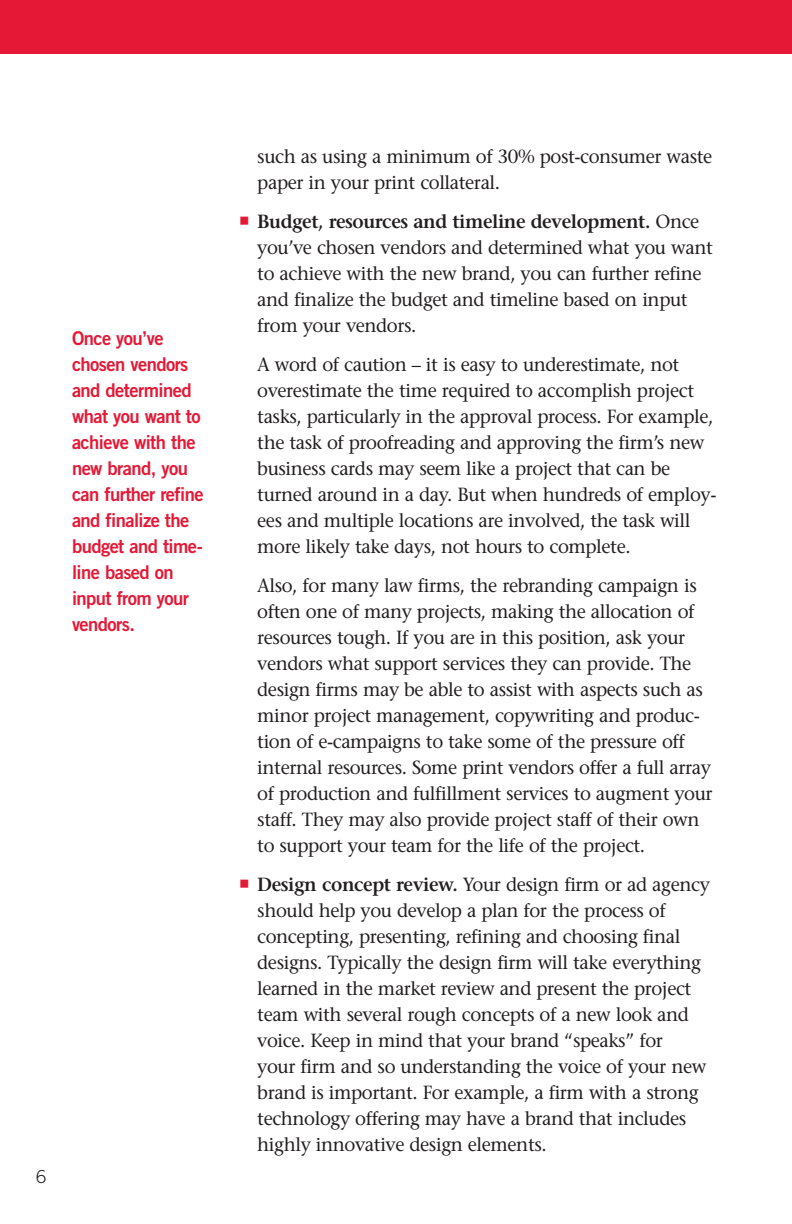
<style>
.page{position:relative;width:792px;height:1224px;background:#fff}
.page>*{position:absolute;margin:0;border:0;box-sizing:border-box;transform-origin:0 0}
.t1{font:19px/26px "Stone Serif";letter-spacing:-.025em;color:#231f20}
.t2{font:19px/26px "Trade Gothic Bold Two";letter-spacing:-.03em;color:#e51836}
.t3{font:300 18px "Trade Gothic";color:#231f20}
.s1{font-weight:600}
</style>
<div class="page">
<div style="left:0;top:0;width:792px;height:54px;background:#e51836"></div>
<p class="t2" style="left:72px;top:327px;width:133px">Once you’ve chosen vendors and determined what you want to achieve with the new brand, you can further refine and finalize the budget and time&shy;line based on input from your vendors.</p>
<p class="t3" style="left:36px;top:1170px;width:12px">6</p>
<p class="t1" style="left:257px;top:145px;width:457px">such as using a minimum of 30% post-consumer waste paper in your print collateral.</p>
<p class="t1" style="left:257px;top:210px;width:457px"><span class="s1">Budget, resources and timeline development.</span> Once you’ve chosen vendors and determined what you want to achieve with the new brand, you can further refine and finalize the budget and timeline based on input from your vendors.</p>
<p class="t1" style="left:257px;top:353px;width:461px">A word of caution – it is easy to underestimate, not overestimate the time required to accomplish project tasks, particularly in the approval process. For example, the task of proofreading and approving the firm’s new business cards may seem like a project that can be turned around in a day. But when hundreds of employ&shy;ees and multiple locations are involved, the task will more likely take days, not hours to complete.</p>
<p class="t1" style="left:257px;top:574px;width:457px">Also, for many law firms, the rebranding campaign is often one of many projects, making the allocation of resources tough. If you are in this position, ask your vendors what support services they can provide. The design firms may be able to assist with aspects such as minor project management, copywriting and produc&shy;tion of e-campaigns to take some of the pressure off internal resources. Some print vendors offer a full array of production and fulfillment services to augment your staff. They may also provide project staff of their own to support your team for the life of the project.</p>
<p class="t1" style="left:257px;top:873px;width:454px"><span class="s1">Design concept review.</span> Your design firm or ad agency should help you develop a plan for the process of concepting, presenting, refining and choosing final designs. Typically the design firm will take everything learned in the market review and present the project team with several rough concepts of a new look and voice. Keep in mind that your brand “speaks” for<br>your firm and so understanding the voice of your new brand is important. For example, a firm with a strong technology offering may have a brand that includes highly innovative design elements.</p>
</div>
